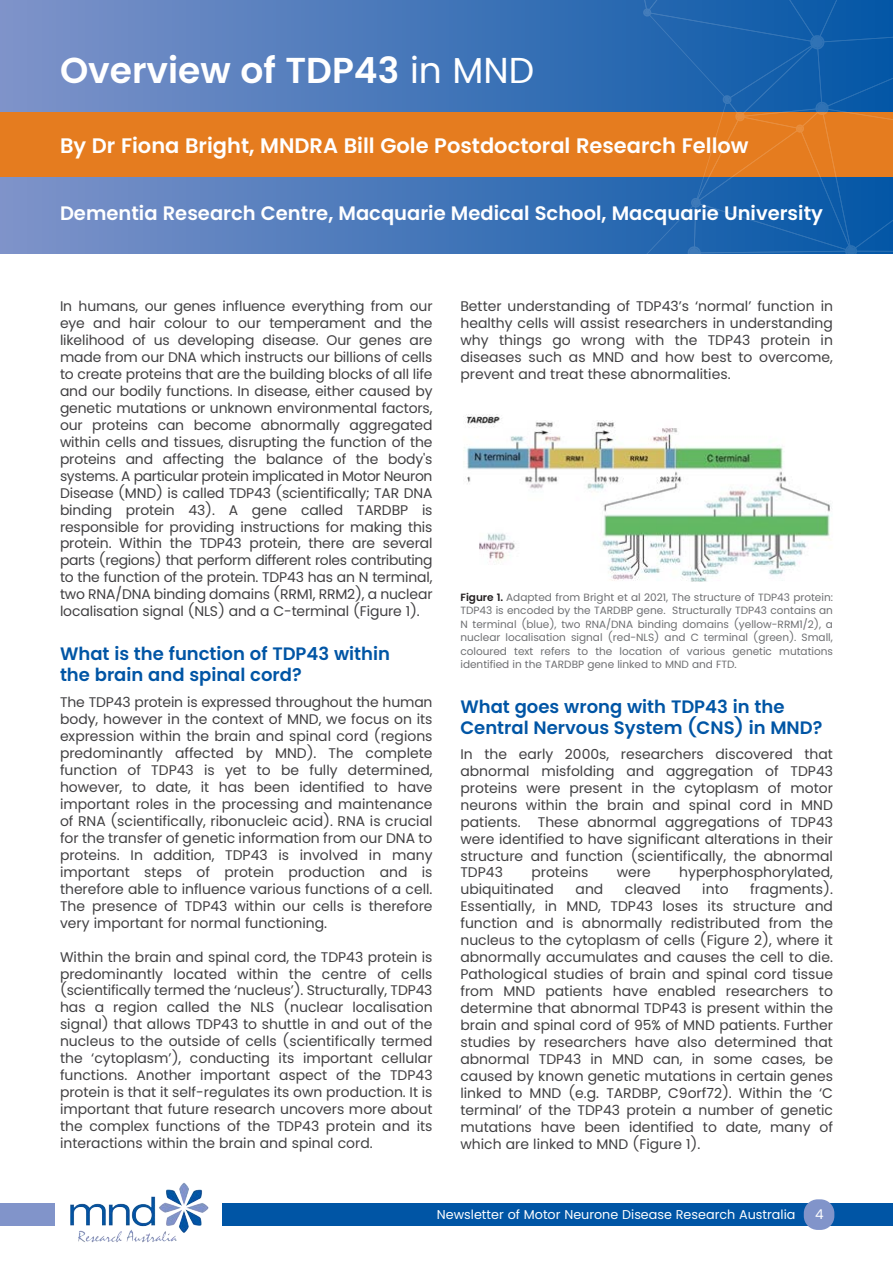
<style>
.page{position:relative;width:893px;height:1263px;background:#fff}
.page>*{position:absolute;margin:0;border:0;box-sizing:border-box;transform-origin:0 0}
.t1{font:600 36px "Poppins";color:#fff}
.t2{font:600 21px "Poppins";color:#fff}
.t3{font:600 19.5px "Poppins";color:#fff}
.t4{font:600 18px/21px "Poppins";color:#0055a5}
.t5{font:13.95px/17px "Poppins";color:#414042;text-align:justify}
.t6{font:13.5px "Poppins";color:#fff}
.t7{font:12.75px "Poppins";color:#fff}
.t8{font:10.5px/13.5px "Poppins";color:#6d6e71;text-align:justify}
.s1{font-weight:400}
.s2{font-weight:600;color:#231f20}
</style>
<div class="page">
<svg style="left:0;top:0;width:589px;height:253px;background:#577fbc"></svg>
<div style="left:0;top:112px;width:893px;height:64px;background:#e57c1f"></div>
<svg style="left:589px;top:0;width:304px;height:253px"></svg>
<div style="left:222px;top:1203px;width:671px;height:23px;background:#0055a5"></div>
<div style="left:0;top:1203px;width:54px;height:23px;background:#8194ca"></div>
<img style="left:70px;top:1182px;width:139px;height:61px">
<div style="left:804px;top:1199px;width:30px;height:31px;background:#8194ca;border-radius:14px"></div>
<img style="left:464px;top:414px;width:367px;height:168px">
<h1 class="t1" style="left:60px;top:49px;width:476px">Overview of TDP43 <span class="s1">in MND</span></h1>
<h2 class="t2" style="left:60px;top:133px;width:690px">By Dr Fiona Bright, MNDRA Bill Gole Postdoctoral Research Fellow</h2>
<h3 class="t3" style="left:60px;top:202px;width:764px">Dementia Research Centre, Macquarie Medical School, Macquarie University</h3>
<p class="t5" style="left:60px;top:298px;width:374px">In humans, our genes influence everything from our eye and hair colour to our temperament and the likelihood of us developing disease. Our genes are made from our DNA which instructs our billions of cells to create proteins that are the building blocks of all life and our bodily functions. In disease, either caused by genetic mutations or unknown environmental factors, our proteins can become abnormally aggregated within cells and tissues, disrupting the function of the proteins and affecting the balance of the body's systems. A particular protein implicated in Motor Neuron Disease (MND) is called TDP43 (scientifically; TAR DNA binding protein 43). A gene called TARDBP is responsible for providing instructions for making this protein. Within the TDP43 protein, there are several parts (regions) that perform different roles contributing to the function of the protein. TDP43 has an N terminal, two RNA/DNA binding domains (RRM1, RRM2), a nuclear localisation signal (NLS) and a C-terminal (Figure 1).</p>
<p class="t4" style="left:60px;top:644px;width:332px">What is the function of TDP43 within the brain and spinal cord?</p>
<p class="t5" style="left:60px;top:694px;width:374px">The TDP43 protein is expressed throughout the human body, however in the context of MND, we focus on its expression within the brain and spinal cord (regions predominantly affected by MND). The complete function of TDP43 is yet to be fully determined, however, to date, it has been identified to have important roles in the processing and maintenance of RNA (scientifically, ribonucleic acid). RNA is crucial for the transfer of genetic information from our DNA to proteins. In addition, TDP43 is involved in many important steps of protein production and is therefore able to influence various functions of a cell.<br>The presence of TDP43 within our cells is therefore very important for normal functioning.</p>
<p class="t5" style="left:60px;top:948px;width:374px">Within the brain and spinal cord, the TDP43 protein is predominantly located within the centre of cells (scientifically termed the ‘nucleus’). Structurally, TDP43 has a region called the NLS (nuclear localisation signal) that allows TDP43 to shuttle in and out of the nucleus to the outside of cells (scientifically termed the ‘cytoplasm’), conducting its important cellular functions. Another important aspect of the TDP43 protein is that it self-regulates its own production. It is important that future research uncovers more about the complex functions of the TDP43 protein and its interactions within the brain and spinal cord.</p>
<p class="t5" style="left:460px;top:298px;width:374px">Better understanding of TDP43’s ‘normal’ function in healthy cells will assist researchers in understanding why things go wrong with the TDP43 protein in diseases such as MND and how best to overcome, prevent and treat these abnormalities.</p>
<p class="t8" style="left:460px;top:590px;width:374px"><span class="s2">Figure 1.</span> Adapted from Bright et al 2021, The structure of TDP43 protein:<br>TDP43 is encoded by the TARDBP gene. Structurally TDP43 contains an N terminal (blue), two RNA/DNA binding domains (yellow-RRM1/2), a nuclear localisation signal (red-NLS) and C terminal (green). Small, coloured text refers to the location of various genetic mutations identified in the TARDBP gene linked to MND and FTD.</p>
<p class="t4" style="left:460px;top:696px;width:363px">What goes wrong with TDP43 in the<br>Central Nervous System (CNS) in MND?</p>
<p class="t5" style="left:460px;top:745px;width:374px">In the early 2000s, researchers discovered that abnormal misfolding and aggregation of TDP43 proteins were present in the cytoplasm of motor neurons within the brain and spinal cord in MND patients. These abnormal aggregations of TDP43 were identified to have significant alterations in their structure and function (scientifically, the abnormal TDP43</p>
<p class="t5" style="left:531px;top:864px;width:58px">proteins</p>
<p class="t5" style="left:617px;top:864px;width:35px">were</p>
<p class="t5" style="left:679px;top:864px;width:155px">hyperphosphorylated,</p>
<p class="t5" style="left:460px;top:881px;width:95px">ubiquitinated</p>
<p class="t5" style="left:576px;top:881px;width:29px">and</p>
<p class="t5" style="left:625px;top:881px;width:57px">cleaved</p>
<p class="t5" style="left:702px;top:881px;width:28px">into</p>
<p class="t5" style="left:460px;top:881px;width:374px;text-indent:290px">fragments).<br>Essentially, in MND, TDP43 loses its structure and function and is abnormally redistributed from the nucleus to the cytoplasm of cells (Figure 2), where it abnormally accumulates and causes the cell to die.<br>Pathological studies of brain and spinal cord tissue from MND patients have enabled researchers to determine that abnormal TDP43 is present within the brain and spinal cord of 95% of MND patients. Further studies by researchers have also determined that abnormal TDP43 in MND can, in some cases, be caused by known genetic mutations in certain genes linked to MND (e.g. TARDBP, C9orf72). Within the ‘C terminal’ of the TDP43 protein a number of genetic mutations have been identified to date, many of which are linked to MND (Figure 1).</p>
<p class="t7" style="left:437px;top:1207px;width:360px">Newsletter of Motor Neurone Disease Research Australia</p>
<p class="t6" style="left:815px;top:1206px;width:10px">4</p>
</div>
